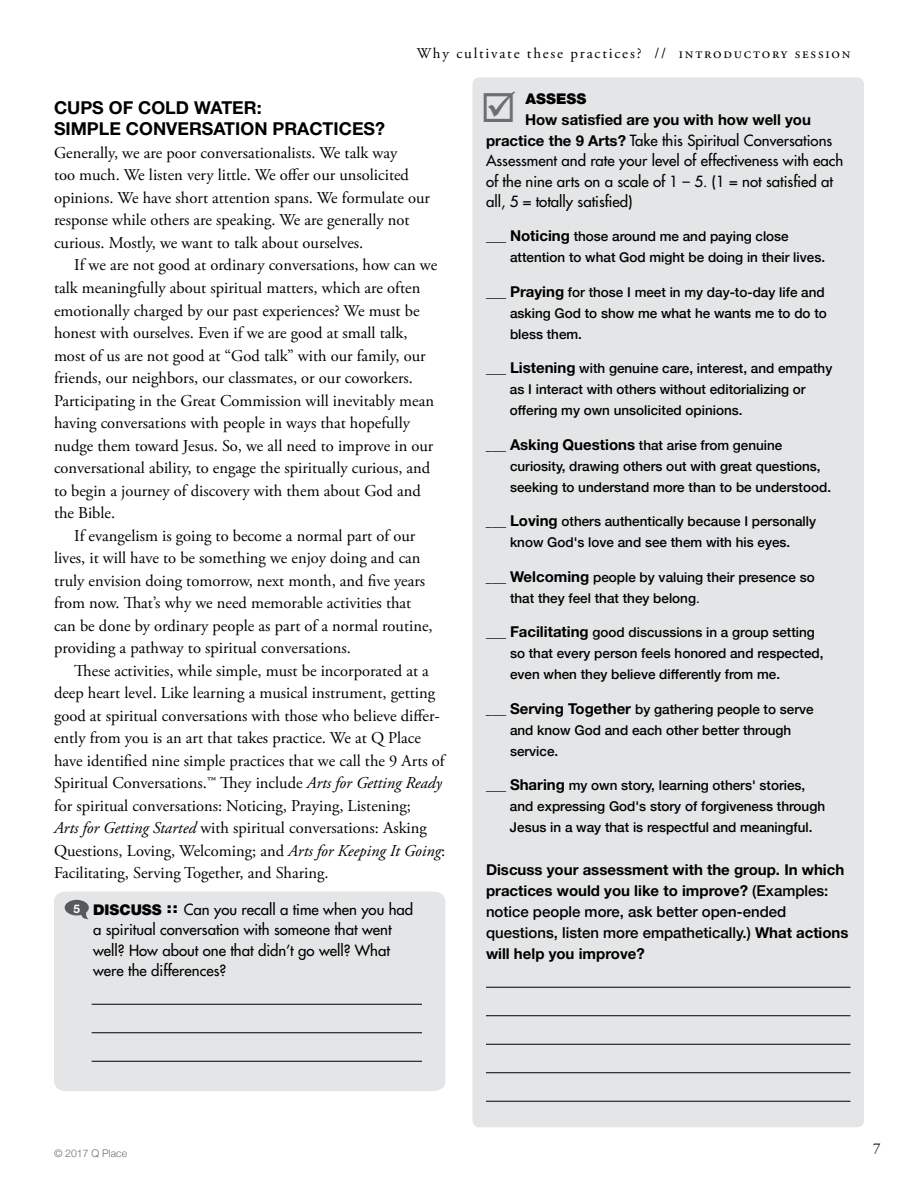
<style>
.page{position:relative;width:918px;height:1188px;background:#fff}
.page>*{position:absolute;margin:0;border:0;box-sizing:border-box;transform-origin:0 0}
.t1{font:700 17.85px/21.5px "Helvetica Neue";color:#000}
.t2{font:16.5px/22.5px "Adobe Garamond Pro";color:#000}
.t3{font:15px/20.4px "Futura";color:#000}
.t4{font:700 15px/21px "Helvetica Neue";color:#000}
.t5{font:15px "Adobe Garamond Pro";letter-spacing:.12em;color:#000}
.t6{font:900 14.85px "Helvetica Neue";color:#000}
.t7{font:500 13.5px/21px "Helvetica Neue";color:#000}
.t8{font:300 10.5px "Helvetica Neue";color:#6d6e71}
.s1{font-style:italic}
.s2{font-family:"Helvetica Neue";font-weight:700;font-size:11.85px;color:#fff}
.s3{font-family:"Helvetica Neue";font-weight:900;font-size:14.85px}
.s4{font-family:"Helvetica Neue";font-weight:700}
.s5{font-weight:400}
.s6{font-weight:700;font-size:15px}
.s7{font-weight:500}
</style>
<div class="page">
<div style="left:54px;top:892px;width:391px;height:199px;background:#e4e5e6"></div>
<hr style="left:92px;top:1004px;width:330px;height:1px;background:#000">
<hr style="left:92px;top:1033px;width:330px;height:1px;background:#000">
<hr style="left:92px;top:1061px;width:330px;height:1px;background:#000">
<svg style="left:65px;top:900px;width:24px;height:19px"></svg>
<div style="left:472px;top:77px;width:392px;height:1050px;background:#e4e5e6;border-radius:7px"></div>
<hr style="left:486px;top:987px;width:364px;height:1px;background:#000">
<hr style="left:486px;top:1015px;width:364px;height:1px;background:#000">
<hr style="left:486px;top:1044px;width:364px;height:1px;background:#000">
<hr style="left:486px;top:1072px;width:364px;height:1px;background:#000">
<hr style="left:486px;top:1101px;width:364px;height:1px;background:#000">
<p class="t5" style="left:417px;top:44px;width:435px">Why cultivate these practices? // introductory session</p>
<p class="t1" style="left:54px;top:97px;width:333px">CUPS OF COLD WATER:<br>SIMPLE CONVERSATION PRACTICES?</p>
<p class="t2" style="left:54px;top:142px;width:378px">Generally, we are poor conversationalists. We talk way<br>too much. We listen very little. We offer our unsolicited opinions. We have short attention spans. We formulate our response while others are speaking. We are generally not curious. Mostly, we want to talk about ourselves.</p>
<p class="t2" style="left:54px;top:255px;width:385px;text-indent:20px">If we are not good at ordinary conversations, how can we talk meaningfully about spiritual matters, which are often emotionally charged by our past experiences? We must be honest with ourselves. Even if we are good at small talk, most of us are not good at “God talk” with our family, our friends, our neighbors, our classmates, or our coworkers.<br>Participating in the Great Commission will inevitably mean having conversations with people in ways that hopefully nudge them toward Jesus. So, we all need to improve in our conversational ability, to engage the spiritually curious, and to begin a journey of discovery with them about God and the Bible.</p>
<p class="t2" style="left:54px;top:525px;width:380px;text-indent:20px">If evangelism is going to become a normal part of our lives, it will have to be something we enjoy doing and can truly envision doing tomorrow, next month, and five years from now. That’s why we need memorable activities that can be done by ordinary people as part of a normal routine, providing a pathway to spiritual conversations.</p>
<p class="t2" style="left:54px;top:660px;width:394px;text-indent:20px">These activities, while simple, must be incorporated at a deep heart level. Like learning a musical instrument, getting good at spiritual conversations with those who believe differ&shy;ently from you is an art that takes practice. We at Q Place have identified nine simple practices that we call the 9 Arts of Spiritual Conversations.™ They include <span class="s1">Arts for Getting Ready </span>for spiritual conversations: Noticing, Praying, Listening;<br><span class="s1">Arts for Getting Started</span> with spiritual conversations: Asking Questions, Loving, Welcoming; and <span class="s1">Arts for Keeping It Going</span>:<br>Facilitating, Serving Together, and Sharing.</p>
<p class="t3" style="left:93px;top:899px;width:322px;text-indent:-20px"><span class="s2">5</span> <span class="s3">DISCUSS ::</span> Can you recall a time when you had a spiritual conversation with someone that went well? How about one that didn’t go well? What were the differences?</p>
<p class="t6" style="left:526px;top:90px;width:62px">ASSESS</p>
<p class="t4" style="left:525px;top:109px;width:288px">How satisfied are you with how well you</p>
<p class="t3" style="left:486px;top:130px;width:359px"><span class="s4">practice the 9 Arts?</span> Take this Spiritual Conversations Assessment and rate your level of effectiveness with each of the nine arts on a scale of 1 – 5. (1 = not satisfied at all, 5 = totally satisfied)</p>
<p class="t7" style="left:510px;top:225px;width:317px;text-indent:-24px"><span class="s5">___</span> <span class="s6">Noticing</span> those around me and paying close attention to what God might be doing in their lives.</p>
<p class="t7" style="left:510px;top:281px;width:318px;text-indent:-24px"><span class="s5">___</span> <span class="s6">Praying</span> for those I meet in my day-to-day life and asking God to show me what he wants me to do to bless them.</p>
<p class="t7" style="left:510px;top:357px;width:324px;text-indent:-24px"><span class="s5">___</span> <span class="s6">Listening</span> with genuine care, interest, and empathy as I interact with others without editorializing or offering my own unsolicited opinions.</p>
<p class="t7" style="left:510px;top:434px;width:323px;text-indent:-24px"><span class="s5">___</span> <span class="s6">Asking Questions</span> that arise from genuine curiosity, drawing others out with great questions, seeking to understand more than to be understood.</p>
<p class="t7" style="left:486px;top:510px;width:332px;text-align:center"><span class="s5">___</span> <span class="s6">Loving</span> others authentically because I personally know God's love and see them with his eyes.</p>
<p class="t7" style="left:510px;top:566px;width:306px;text-indent:-24px"><span class="s5">___</span> <span class="s6">Welcoming</span> people by valuing their presence so that they feel that they belong<span class="s5">.</span></p>
<p class="t7" style="left:510px;top:621px;width:315px;text-indent:-24px"><span class="s5">___</span> <span class="s6">Facilitating</span> good discussions in a group setting so that every person feels honored and respected, even when they believe differently from me.</p>
<p class="t7" style="left:510px;top:698px;width:305px;text-indent:-24px"><span class="s5">___</span> <span class="s6">Serving Together</span> by gathering people to serve and know God and each other better through service.</p>
<p class="t7" style="left:510px;top:774px;width:317px;text-indent:-24px"><span class="s5">___</span> <span class="s6">Sharing</span> my own story, learning others' stories, and expressing God's story of forgiveness through<br>Jesus in a way that is respectful and meaningful.</p>
<p class="t4" style="left:486px;top:859px;width:364px">Discuss your assessment with the group. In which practices would you like to improve? <span class="s7">(Examples: notice people more, ask better open-ended questions, listen more empathetically.)</span> What actions will help you improve?</p>
<p class="t8" style="left:54px;top:1145px;width:75px">© 2017 Q Place</p>
<p class="t5" style="left:873px;top:1139px;width:9px">7</p>
</div>
